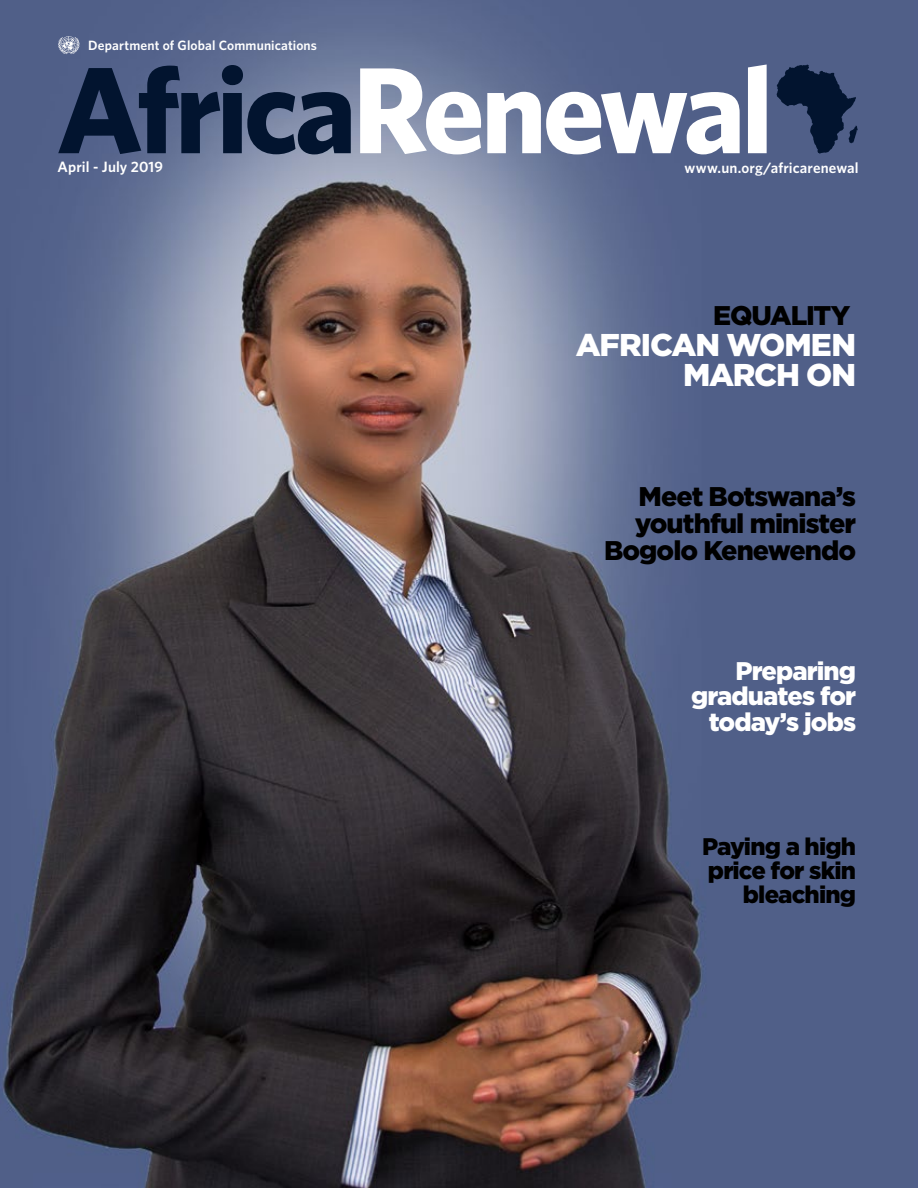
<style>
.page{position:relative;width:918px;height:1188px;background:#fff}
.page>*{position:absolute;margin:0;border:0;box-sizing:border-box;transform-origin:0 0}
.t1{font:900 31.5px/30px "Gotham";letter-spacing:-.04em;color:#fff;text-align:right}
.t2{font:900 27px/27px "Gotham";letter-spacing:-.035em;color:#000;text-align:right}
.t3{font:900 25.5px/25.5px "Gotham";letter-spacing:-.04em;color:#fff;text-align:right}
.t4{font:900 24px/24px "Gotham";letter-spacing:-.035em;color:#000;text-align:right}
.t5{font:600 15px "Whitney";letter-spacing:.005em;color:#fff}
.t6{font:600 13.5px "Whitney";letter-spacing:.01em;color:#fff}
</style>
<div class="page">
<img style="left:0;top:0;width:918px;height:1188px">
<svg style="left:58px;top:36px;width:22px;height:18px"></svg>
<svg style="left:777px;top:65px;width:81px;height:89px;background:#28395b"></svg>
<svg style="left:58px;top:65px;width:293px;height:89px;background:#354564"></svg>
<svg style="left:360px;top:65px;width:407px;height:89px"></svg>
<p class="t6" style="left:88px;top:36px;width:230px">Department of Global Communications</p>
<p class="t5" style="left:58px;top:157px;width:107px">April - July 2019</p>
<p class="t5" style="left:685px;top:157px;width:176px">www.un.org/africarenewal</p>
<p class="t2" style="left:713px;top:302px;width:139px">EQUALITY</p>
<p class="t1" style="left:576px;top:330px;width:282px">AFRICAN WOMEN<br>MARCH ON</p>
<p class="t2" style="left:604px;top:483px;width:253px">Meet Botswana’s youthful minister<br>Bogolo Kenewendo</p>
<p class="t3" style="left:691px;top:658px;width:167px">Preparing graduates for today’s jobs</p>
<p class="t4" style="left:702px;top:834px;width:155px">Paying a high price for skin bleaching</p>
</div>
